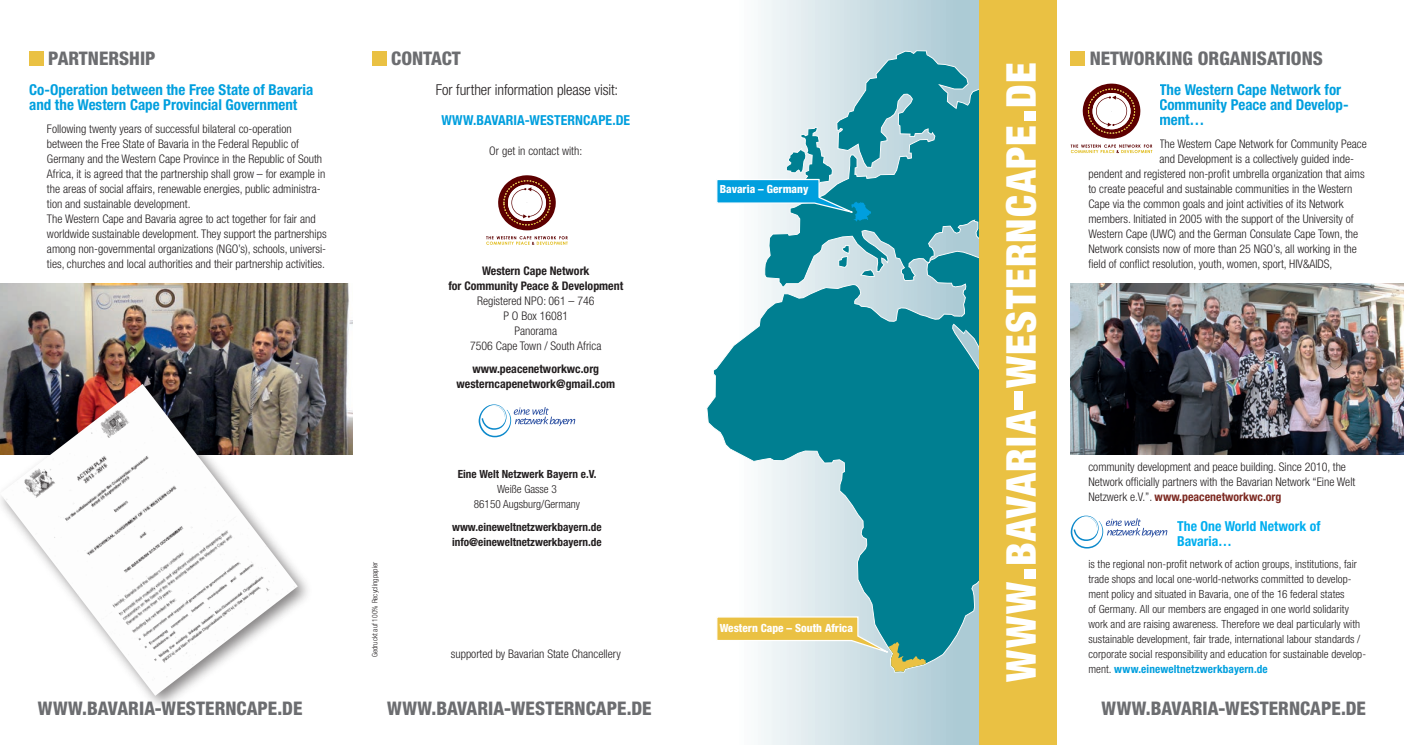
<style>
.page{position:relative;width:1404px;height:745px;background:#fff}
.page>*{position:absolute;margin:0;border:0;box-sizing:border-box;transform-origin:0 0}
.t1{font:900 condensed 41.12px "Helvetica Neue LT Std";letter-spacing:.03em;color:#fff}
.Copy{font:800 condensed 18.75px "Helvetica Neue LT Std";color:#6c6d70}
.Subhead{font:700 condensed 15px/15px "Helvetica Neue LT Std";color:#009fde}
.Subhead-2{font:300 condensed 15px "Helvetica Neue LT Std";letter-spacing:-.005em;color:#231f20}
.Copy_Einzug_4_mm{font:700 condensed 13.75px/15px "Helvetica Neue LT Std";letter-spacing:.005em;color:#00aeef}
.Copy-2{font:700 condensed 13.75px "Helvetica Neue LT Std";letter-spacing:.005em;color:#009fde}
.Copy-3{font:300 condensed 11.88px/15px "Helvetica Neue LT Std";color:#231f20}
.Copy-4{font:700 condensed 11.88px "Helvetica Neue LT Std";color:#231f20}
.Copy_Einzug_4_mm-2{font:300 condensed 11.25px/15px "Helvetica Neue LT Std";letter-spacing:.005em;color:#231f20}
.Copy_Einzug_4_mm-3{font:700 condensed 11.25px "Helvetica Neue LT Std";color:#231f20}
.t2{font:800 condensed 11.25px "Helvetica Neue LT Std";color:#fff}
.Copy-5{font:300 condensed 7.5px "Helvetica Neue LT Std";color:#231f20}
.s1{font-size:58.75px}
.s2{font-weight:700;color:#7c2921}
.s3{font-weight:700;color:#009fde}
</style>
<div class="page">
<svg style="left:486px;top:175px;width:81px;height:70px"></svg>
<svg style="left:478px;top:404px;width:97px;height:33px"></svg>
<div style="left:372px;top:51px;width:14px;height:14px;background:#eac143"></div>
<svg style="left:761px;top:0;width:218px;height:744px;background:#cfe0e6"></svg>
<svg style="left:706px;top:288px;width:273px;height:384px;fill:#007f91"></svg>
<svg style="left:920px;top:0;width:59px;height:466px;background:#3e9baa"></svg>
<svg style="left:959px;top:316px;width:7px;height:16px"></svg>
<div style="left:979px;top:0;width:77px;height:744px;background:#eac143"></div>
<svg style="left:717px;top:50px;width:262px;height:238px"></svg>
<svg style="left:715px;top:615px;width:211px;height:56px"></svg>
<div style="left:1070px;top:51px;width:14px;height:14px;background:#eac143"></div>
<img style="left:1070px;top:283px;width:333px;height:171px">
<svg style="left:1070px;top:84px;width:82px;height:69px"></svg>
<svg style="left:1070px;top:515px;width:97px;height:33px"></svg>
<img style="left:0;top:283px;width:353px;height:171px">
<div style="left:29px;top:51px;width:14px;height:14px;background:#eac143"></div>
<div style="left:0;top:378px;width:313px;height:332px;background:#231f20;opacity:.55"></div>
<img style="left:0;top:383px;width:298px;height:312px">
<p class="Copy" style="left:48px;top:47px;width:109px">PARTNERSHIP</p>
<p class="Subhead" style="left:29px;top:82px;width:285px">Co-Operation between the Free State of Bavaria and the Western Cape Provincial Government</p>
<p class="Copy-3" style="left:47px;top:121px;width:280px">Following twenty years of successful bilateral co-operation between the Free State of Bavaria in the Federal Republic of Germany and the Western Cape Province in the Republic of South Africa, it is agreed that the partnership shall grow – for example in the areas of social affairs, renewable energies, public administra&shy;tion and sustainable development.</p>
<p class="Copy-3" style="left:47px;top:211px;width:281px">The Western Cape and Bavaria agree to act together for fair and worldwide sustainable development. They support the partnerships among non-governmental organizations (NGO’s), schools, universi&shy;ties, churches and local authorities and their partnership activities.</p>
<p class="Copy" style="left:391px;top:47px;width:71px">CONTACT</p>
<p class="Subhead-2" style="left:435px;top:81px;width:184px">For further information please visit:</p>
<p class="Copy-2" style="left:441px;top:112px;width:190px">WWW.BAVARIA-WESTERNCAPE.DE</p>
<p class="Copy-3" style="left:489px;top:143px;width:94px">Or get in contact with:</p>
<p class="Copy-5" style="left:370px;top:657px;width:97px;rotate:-90deg">Gedruckt auf 100% Recyclingpapier</p>
<p class="Copy-4" style="left:482px;top:264px;width:109px">Western Cape Network</p>
<p class="Copy-4" style="left:448px;top:279px;width:176px">for Community Peace &amp; Development</p>
<p class="Copy-3" style="left:477px;top:293px;width:119px">Registered NPO: 061 – 746</p>
<p class="Copy-3" style="left:503px;top:308px;width:66px">P O Box 16081</p>
<p class="Copy-3" style="left:514px;top:323px;width:44px">Panorama</p>
<p class="Copy-3" style="left:470px;top:338px;width:133px">7506 Cape Town / South Africa</p>
<p class="Copy-4" style="left:472px;top:361px;width:128px">www.peacenetworkwc.org</p>
<p class="Copy-4" style="left:456px;top:376px;width:160px">westerncapenetwork@gmail.com</p>
<p class="Copy_Einzug_4_mm-3" style="left:458px;top:467px;width:140px">Eine Welt Netzwerk Bayern e.V.</p>
<p class="Copy_Einzug_4_mm-2" style="left:497px;top:481px;width:61px">Weiße Gasse 3</p>
<p class="Copy_Einzug_4_mm-2" style="left:474px;top:496px;width:108px">86150 Augsburg/Germany</p>
<p class="Copy_Einzug_4_mm-3" style="left:452px;top:519px;width:151px">www.eineweltnetzwerkbayern.de</p>
<p class="Copy_Einzug_4_mm-3" style="left:452px;top:534px;width:151px">info@eineweltnetzwerkbayern.de</p>
<p class="Copy-3" style="left:451px;top:646px;width:171px">supported by Bavarian State Chancellery</p>
<h2 class="Copy" style="left:38px;top:695px;width:266px">WWW.BAVARIA-WESTERNCAPE.DE</h2>
<h2 class="Copy" style="left:387px;top:695px;width:266px">WWW.BAVARIA-WESTERNCAPE.DE</h2>
<p class="t2" style="left:719px;top:182px;width:90px">Bavaria – Germany</p>
<p class="t2" style="left:719px;top:620px;width:135px">Western Cape – South Africa</p>
<p class="t1" style="left:995px;top:682px;width:621px;rotate:-90deg">www<span class="s1">.</span>bavaria<span class="s1">-</span>westerncape<span class="s1">.</span>de</p>
<p class="Copy" style="left:1089px;top:47px;width:235px">NETWORKING ORGANISATIONS</p>
<p class="Subhead" style="left:1159px;top:82px;width:191px">The Western Cape Network for<br>Community Peace and Develop&shy;ment…</p>
<p class="Copy-3" style="left:1159px;top:136px;width:209px">The Western Cape Network for Community Peace</p>
<p class="Copy-3" style="left:1159px;top:151px;width:196px">and Development is a collectively guided inde-</p>
<p class="Copy-3" style="left:1088px;top:166px;width:278px">pendent and registered non-profit umbrella organization that aims</p>
<p class="Copy-3" style="left:1088px;top:181px;width:265px">to create peaceful and sustainable communities in the Western</p>
<p class="Copy-3" style="left:1088px;top:196px;width:257px">Cape via the common goals and joint activities of its Network</p>
<p class="Copy-3" style="left:1088px;top:211px;width:267px">members. Initiated in 2005 with the support of the University of</p>
<p class="Copy-3" style="left:1088px;top:226px;width:271px">Western Cape (UWC) and the German Consulate Cape Town, the</p>
<p class="Copy-3" style="left:1088px;top:241px;width:270px">Network consists now of more than 25 NGO’s, all working in the</p>
<p class="Copy-3" style="left:1088px;top:256px;width:245px">field of conflict resolution, youth, women, sport, HIV&amp;AIDS,</p>
<p class="Copy-3" style="left:1088px;top:458px;width:268px">community development and peace building. Since 2010, the<br>Network officially partners with the Bavarian Network “Eine Welt<br>Netzwerk e.V.”. <span class="s2">www.peacenetworkwc.org</span></p>
<p class="Copy_Einzug_4_mm" style="left:1176px;top:517px;width:145px">The One World Network of<br>Bavaria…</p>
<p class="Copy_Einzug_4_mm-2" style="left:1088px;top:556px;width:279px">is the regional non-profit network of action groups, institutions, fair trade shops and local one-world-networks committed to develop&shy;ment policy and situated in Bavaria, one of the 16 federal states<br>of Germany. All our members are engaged in one world solidarity work and are raising awareness. Therefore we deal particularly with sustainable development, fair trade, international labour standards / corporate social responsibility and education for sustainable develop&shy;ment. <span class="s3">www.eineweltnetzwerkbayern.de</span></p>
<h2 class="Copy" style="left:1101px;top:695px;width:266px">WWW.BAVARIA-WESTERNCAPE.DE</h2>
</div>
